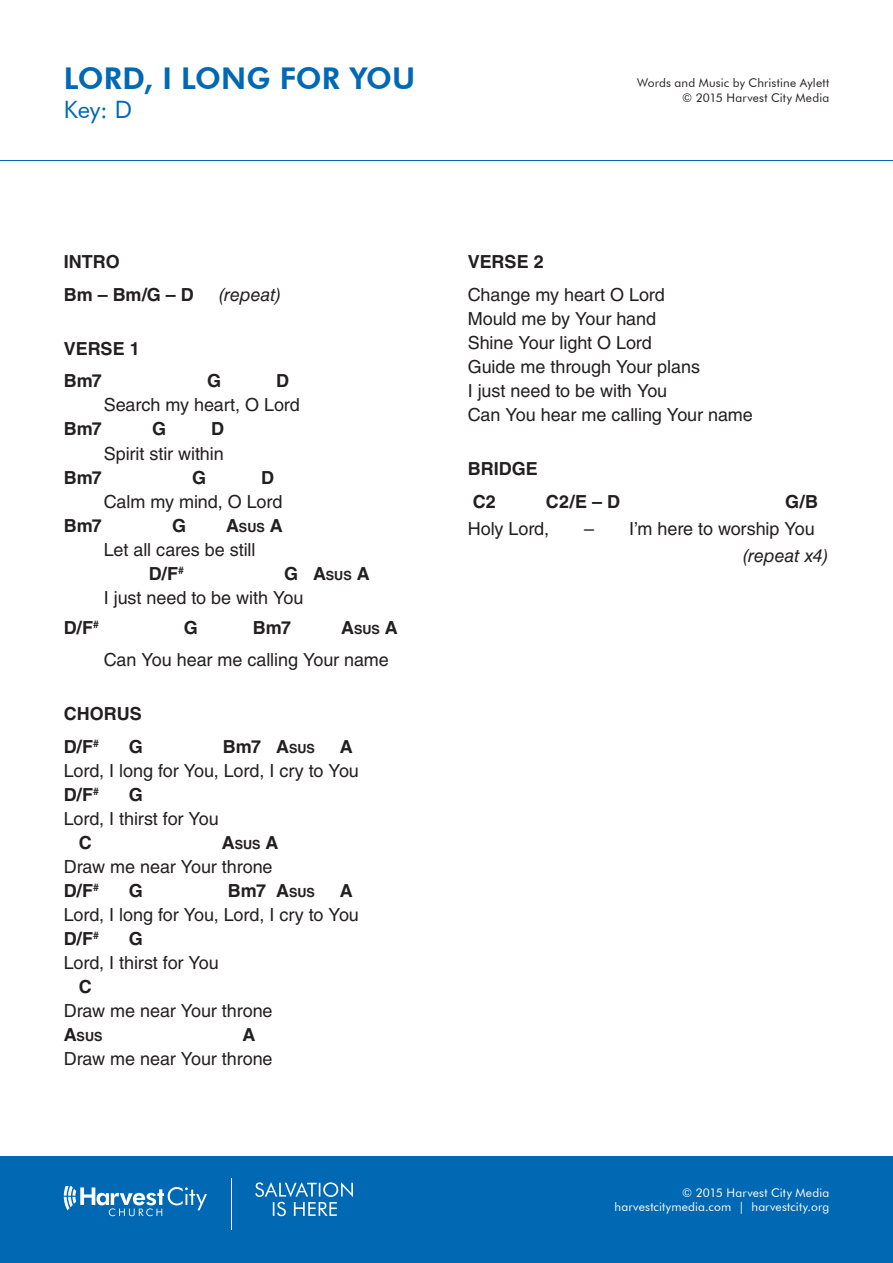
<style>
.page{position:relative;width:893px;height:1263px;background:#fff}
.page>*{position:absolute;margin:0;border:0;box-sizing:border-box;transform-origin:0 0}
.t1{font:800 30px "Futura BT";letter-spacing:.005em;color:#0168b3}
.key{font:24px "Futura BT";color:#0168b3}
.lyric{font:18px "Helvetica LT Std";letter-spacing:-.005em;color:#231f20}
.chord{font:700 18px "Helvetica LT Std";letter-spacing:-.005em;color:#231f20}
.tag{font:700 18px "Helvetica LT Std";color:#231f20}
.lyric-2{font:italic 18px "Helvetica LT Std";letter-spacing:-.01em;color:#231f20}
.chord-2{font:italic 18px "Helvetica LT Std";letter-spacing:-.005em;color:#231f20}
.chord-3{font:700 12.6px "Helvetica LT Std";color:#231f20}
.tag-2{font:700 12.6px "Helvetica LT Std";color:#231f20}
.t2{font:12px/14.4px "Futura BT";letter-spacing:.015em;color:#fff;text-align:right}
.credit{font:12px "Futura BT";letter-spacing:.01em;color:#231f20}
.s1{font-size:18px}
.s2{font-size:12.6px}
</style>
<div class="page">
<div style="left:0;top:1157px;width:893px;height:106px;background:#0168b3"></div>
<svg style="left:64px;top:1187px;width:143px;height:29px"></svg>
<svg style="left:255px;top:1182px;width:98px;height:34px"></svg>
<hr style="left:0;top:160px;width:893px;height:1px;background:#0168b3">
<hr style="left:231px;top:1178px;width:1px;height:51px;background:#fff">
<p class="t1" style="left:64px;top:60px;width:353px">LORD, I LONG FOR YOU</p>
<p class="key" style="left:64px;top:95px;width:70px">Key: D</p>
<p class="tag" style="left:64px;top:251px;width:58px">INTRO</p>
<p class="chord" style="left:64px;top:284px;width:132px">Bm – Bm/G – D</p>
<p class="chord-2" style="left:219px;top:284px;width:63px">(repeat)</p>
<p class="tag" style="left:64px;top:338px;width:77px">VERSE 1</p>
<p class="chord" style="left:64px;top:370px;width:40px">Bm7</p>
<p class="chord" style="left:207px;top:370px;width:16px">G</p>
<p class="chord" style="left:276px;top:370px;width:14px">D</p>
<p class="lyric" style="left:104px;top:395px;width:198px">Search my heart, O Lord</p>
<p class="chord" style="left:64px;top:418px;width:40px">Bm7</p>
<p class="chord" style="left:152px;top:418px;width:16px">G</p>
<p class="chord" style="left:211px;top:418px;width:14px">D</p>
<p class="lyric" style="left:104px;top:443px;width:121px">Spirit stir within</p>
<p class="chord" style="left:64px;top:466px;width:40px">Bm7</p>
<p class="chord" style="left:192px;top:466px;width:16px">G</p>
<p class="chord" style="left:261px;top:466px;width:14px">D</p>
<p class="lyric" style="left:104px;top:491px;width:180px">Calm my mind, O Lord</p>
<p class="chord" style="left:64px;top:514px;width:40px">Bm7</p>
<p class="chord" style="left:172px;top:514px;width:16px">G</p>
<p class="chord-3" style="left:226px;top:519px;width:58px"><span class="s1">A</span>SUS <span class="s1">A</span></p>
<p class="lyric" style="left:104px;top:539px;width:153px">Let all cares be still</p>
<p class="chord" style="left:149px;top:562px;width:37px">D/F<sup>#</sup></p>
<p class="chord" style="left:284px;top:562px;width:87px">G A<span class="s2">SUS</span> A</p>
<p class="lyric" style="left:104px;top:587px;width:201px">I just need to be with You</p>
<p class="tag" style="left:64px;top:616px;width:37px">D/F<sup>#</sup></p>
<p class="tag" style="left:184px;top:616px;width:16px">G</p>
<p class="tag" style="left:253px;top:616px;width:40px">Bm7</p>
<p class="tag-2" style="left:341px;top:621px;width:58px"><span class="s1">A</span>SUS <span class="s1">A</span></p>
<p class="lyric" style="left:104px;top:649px;width:287px">Can You hear me calling Your name</p>
<p class="tag" style="left:64px;top:703px;width:79px">CHORUS</p>
<p class="chord" style="left:64px;top:735px;width:37px">D/F<sup>#</sup></p>
<p class="chord" style="left:129px;top:735px;width:16px">G</p>
<p class="chord" style="left:223px;top:735px;width:93px">Bm7 A<span class="s2">SUS</span></p>
<p class="chord" style="left:340px;top:735px;width:14px">A</p>
<p class="lyric" style="left:64px;top:760px;width:297px">Lord, I long for You, Lord, I cry to You</p>
<p class="chord" style="left:64px;top:783px;width:37px">D/F<sup>#</sup></p>
<p class="chord" style="left:129px;top:783px;width:16px">G</p>
<p class="lyric" style="left:64px;top:808px;width:157px">Lord, I thirst for You</p>
<p class="chord" style="left:79px;top:831px;width:14px">C</p>
<p class="chord-3" style="left:222px;top:836px;width:58px"><span class="s1">A</span>SUS <span class="s1">A</span></p>
<p class="lyric" style="left:64px;top:856px;width:210px">Draw me near Your throne</p>
<p class="chord" style="left:64px;top:879px;width:37px">D/F<sup>#</sup></p>
<p class="chord" style="left:129px;top:879px;width:16px">G</p>
<p class="chord" style="left:228px;top:879px;width:88px">Bm7 A<span class="s2">SUS</span></p>
<p class="chord" style="left:340px;top:879px;width:14px">A</p>
<p class="lyric" style="left:64px;top:904px;width:297px">Lord, I long for You, Lord, I cry to You</p>
<p class="chord" style="left:64px;top:927px;width:37px">D/F<sup>#</sup></p>
<p class="chord" style="left:129px;top:927px;width:16px">G</p>
<p class="lyric" style="left:64px;top:952px;width:157px">Lord, I thirst for You</p>
<p class="chord" style="left:79px;top:975px;width:14px">C</p>
<p class="lyric" style="left:64px;top:1000px;width:210px">Draw me near Your throne</p>
<p class="chord-3" style="left:64px;top:1028px;width:40px"><span class="s1">A</span>SUS</p>
<p class="chord" style="left:243px;top:1023px;width:14px">A</p>
<p class="lyric" style="left:64px;top:1048px;width:210px">Draw me near Your throne</p>
<p class="credit" style="left:637px;top:76px;width:194px">Words and Music by Christine Aylett</p>
<p class="credit" style="left:682px;top:90px;width:148px">© 2015 Harvest City Media</p>
<p class="tag" style="left:468px;top:251px;width:77px">VERSE 2</p>
<p class="lyric" style="left:468px;top:284px;width:199px">Change my heart O Lord</p>
<p class="lyric" style="left:468px;top:308px;width:190px">Mould me by Your hand</p>
<p class="lyric" style="left:468px;top:332px;width:186px">Shine Your light O Lord</p>
<p class="lyric" style="left:468px;top:356px;width:234px">Guide me through Your plans</p>
<p class="lyric" style="left:468px;top:380px;width:201px">I just need to be with You</p>
<p class="lyric" style="left:468px;top:404px;width:287px">Can You hear me calling Your name</p>
<p class="tag" style="left:468px;top:458px;width:72px">BRIDGE</p>
<p class="chord" style="left:473px;top:490px;width:25px">C2</p>
<p class="chord" style="left:546px;top:490px;width:76px">C2/E – D</p>
<p class="chord" style="left:785px;top:490px;width:34px">G/B</p>
<p class="lyric" style="left:468px;top:518px;width:83px">Holy Lord,</p>
<p class="lyric" style="left:584px;top:518px;width:232px">– I’m here to worship You</p>
<p class="lyric-2" style="left:743px;top:545px;width:87px">(repeat x4)</p>
<p class="t2" style="left:615px;top:1185px;width:216px">© 2015 Harvest City Media harvestcitymedia.com | harvestcity.org</p>
</div>
